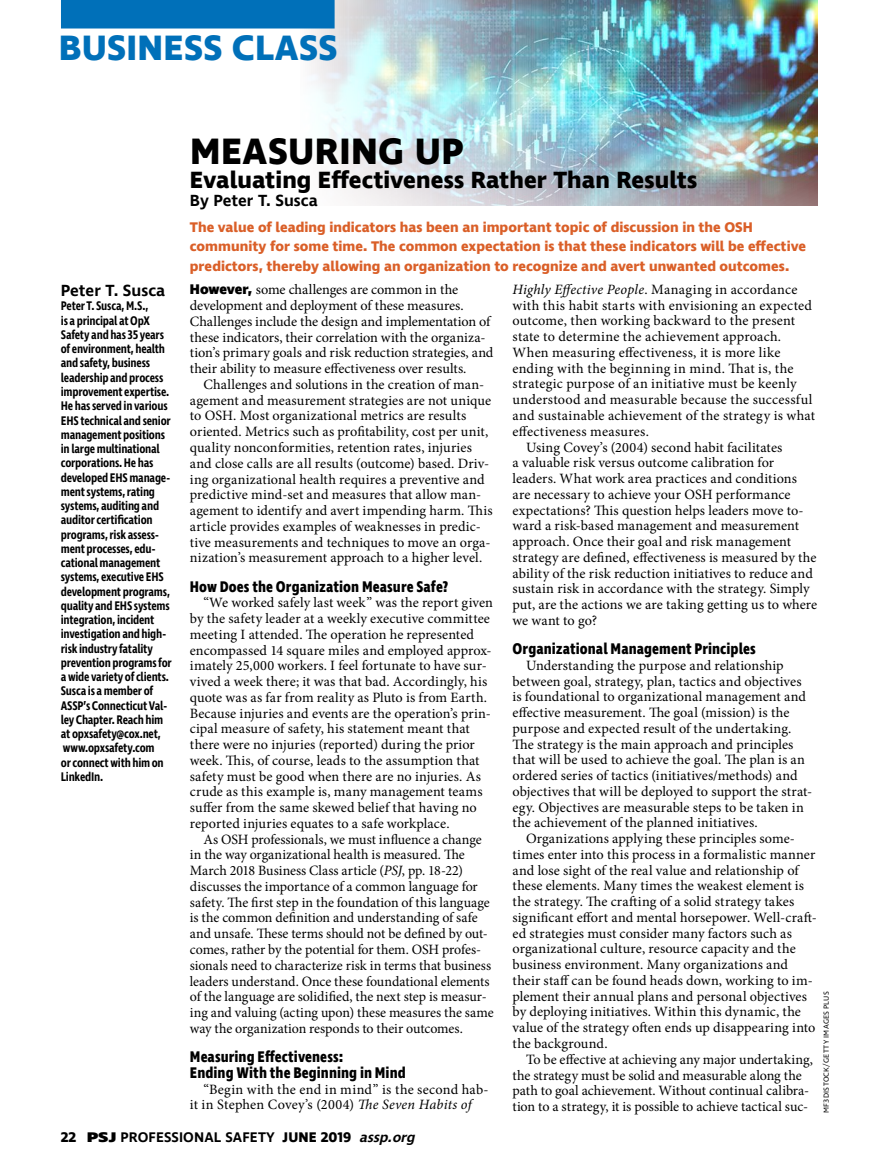
<style>
.page{position:relative;width:878px;height:1175px;background:#fff}
.page>*{position:absolute;margin:0;border:0;box-sizing:border-box;transform-origin:0 0}
.t1{font:700 37.5px "Ingra";letter-spacing:.01em;color:#000}
.t2{font:700 36px "Ingra";letter-spacing:.01em;color:#0070b9}
.t3{font:700 24px "Ingra";color:#000}
.t4{font:600 16.5px "Ingra";letter-spacing:.005em;color:#000}
.t5{font:700 15.75px/15.8px "Ingra Cd";letter-spacing:.005em;color:#000}
.t6{font:14.25px/15.8px "Minion Pro";letter-spacing:.005em;color:#000}
.t7{font:700 14.25px/19.5px "Ingra";color:#da5f28}
.t8{font:italic 14.25px "Minion Pro";letter-spacing:.015em;color:#000}
.t9{font:600 14.25px "Ingra";letter-spacing:.01em;color:#000}
.t10{font:14.25px "Minion Pro";letter-spacing:.03em;color:#000}
.t11{font:600 12.75px/14.2px "Ingra Cd";letter-spacing:-.02em;color:#000}
.t12{font:7.5px "Ingra";letter-spacing:.035em;color:#000}
.s1{font-family:"Ingra";font-weight:800}
.s2{font-style:italic}
.s3{font-style:normal}
.s4{font-weight:700}
.s5{font-weight:800}
</style>
<div class="page">
<img style="left:301px;top:0;width:516px;height:206px">
<div style="left:61px;top:0;width:273px;height:28px;background:#0070b9"></div>
<h2 class="t2" style="left:59px;top:25px;width:280px">BUSINESS CLASS</h2>
<h1 class="t1" style="left:190px;top:127px;width:274px">MEASURING UP</h1>
<h3 class="t3" style="left:190px;top:165px;width:509px">Evaluating Effectiveness Rather Than Results</h3>
<p class="t4" style="left:190px;top:190px;width:130px">By Peter T. Susca</p>
<p class="t4" style="left:61px;top:280px;width:106px">Peter T. Susca</p>
<p class="t11" style="left:61px;top:300px;width:112px">Peter T. Susca, M.S.,<br>is a principal at OpX<br>Safety and has 35 years of environment, health and safety, business leadership and process improvement expertise.<br>He has served in various<br>EHS technical and senior management positions in large multinational corporations. He has developed EHS manage&shy;ment systems, rating systems, auditing and auditor certification programs, risk assess&shy;ment processes, edu&shy;cational management systems, executive EHS development programs, quality and EHS systems integration, incident investigation and high&shy;risk industry fatality prevention programs for a wide variety of clients.<br>Susca is a member of<br>ASSP’s Connecticut Val&shy;ley Chapter. Reach him at opxsafety@cox.net, www.opxsafety.com<br>or connect with him on<br>LinkedIn.</p>
<p class="t7" style="left:190px;top:218px;width:617px">The value of leading indicators has been an important topic of discussion in the OSH community for some time. The common expectation is that these indicators will be effective predictors, thereby allowing an organization to recognize and avert unwanted outcomes.</p>
<p class="t6" style="left:190px;top:282px;width:305px"><span class="s1">However,</span> some challenges are common in the development and deployment of these measures.<br>Challenges include the design and implementation of these indicators, their correlation with the organiza&shy;tion’s primary goals and risk reduction strategies, and their ability to measure effectiveness over results.</p>
<p class="t6" style="left:190px;top:376px;width:304px;text-indent:13px">Challenges and solutions in the creation of man&shy;agement and measurement strategies are not unique to OSH. Most organizational metrics are results oriented. Metrics such as profitability, cost per unit, quality nonconformities, retention rates, injuries and close calls are all results (outcome) based. Driv&shy;ing organizational health requires a preventive and predictive mind-set and measures that allow man&shy;agement to identify and avert impending harm. This article provides examples of weaknesses in predic&shy;tive measurements and techniques to move an orga&shy;nization’s measurement approach to a higher level.</p>
<p class="t5" style="left:190px;top:579px;width:260px">How Does the Organization Measure Safe?</p>
<p class="t6" style="left:190px;top:595px;width:304px;text-indent:13px">“We worked safely last week” was the report given by the safety leader at a weekly executive committee meeting I attended. The operation he represented encompassed 14 square miles and employed approx&shy;imately 25,000 workers. I feel fortunate to have sur&shy;vived a week there; it was that bad. Accordingly, his quote was as far from reality as Pluto is from Earth.<br>Because injuries and events are the operation’s prin&shy;cipal measure of safety, his statement meant that there were no injuries (reported) during the prior week. This, of course, leads to the assumption that safety must be good when there are no injuries. As crude as this example is, many management teams suffer from the same skewed belief that having no reported injuries equates to a safe workplace.</p>
<p class="t6" style="left:190px;top:831px;width:305px;text-indent:14px">As OSH professionals, we must influence a change in the way organizational health is measured. The March 2018 Business Class article (<span class="s2">PSJ</span>, pp. 18-22) discusses the importance of a common language for safety. The first step in the foundation of this language is the common definition and understanding of safe and unsafe. These terms should not be defined by out&shy;comes, rather by the potential for them. OSH profes&shy;sionals need to characterize risk in terms that business leaders understand. Once these foundational elements of the language are solidified, the next step is measur&shy;ing and valuing (acting upon) these measures the same way the organization responds to their outcomes.</p>
<p class="t5" style="left:190px;top:1049px;width:217px">Measuring Effectiveness:<br>Ending With the Beginning in Mind</p>
<p class="t6" style="left:190px;top:1081px;width:300px;text-indent:14px">“Begin with the end in mind” is the second hab&shy;it in Stephen Covey’s (2004) <span class="s2">The Seven Habits of</span></p>
<p class="t8" style="left:512px;top:280px;width:286px">Highly Effective People<span class="s3">. Managing in accordance</span></p>
<p class="t6" style="left:512px;top:297px;width:301px">with this habit starts with envisioning an expected</p>
<p class="t6" style="left:512px;top:313px;width:284px">outcome, then working backward to the present</p>
<p class="t6" style="left:512px;top:329px;width:270px">state to determine the achievement approach.</p>
<p class="t6" style="left:512px;top:344px;width:269px">When measuring effectiveness, it is more like</p>
<p class="t10" style="left:512px;top:358px;width:282px">ending with the beginning in mind. That is, the</p>
<p class="t6" style="left:512px;top:376px;width:285px">strategic purpose of an initiative must be keenly</p>
<p class="t6" style="left:512px;top:392px;width:301px">understood and measurable because the successful</p>
<p class="t6" style="left:512px;top:407px;width:304px">and sustainable achievement of the strategy is what</p>
<p class="t6" style="left:512px;top:423px;width:138px">effectiveness measures.</p>
<p class="t6" style="left:526px;top:439px;width:258px">Using Covey’s (2004) second habit facilitates</p>
<p class="t6" style="left:512px;top:455px;width:263px">a valuable risk versus outcome calibration for</p>
<p class="t6" style="left:512px;top:470px;width:286px">leaders. What work area practices and conditions</p>
<p class="t6" style="left:512px;top:486px;width:279px">are necessary to achieve your OSH performance</p>
<p class="t6" style="left:512px;top:502px;width:292px">expectations? This question helps leaders move to-</p>
<p class="t6" style="left:512px;top:518px;width:288px">ward a risk-based management and measurement</p>
<p class="t6" style="left:512px;top:533px;width:280px">approach. Once their goal and risk management</p>
<p class="t6" style="left:512px;top:549px;width:305px">strategy are defined, effectiveness is measured by the</p>
<p class="t6" style="left:512px;top:565px;width:302px">ability of the risk reduction initiatives to reduce and</p>
<p class="t6" style="left:512px;top:581px;width:299px">sustain risk in accordance with the strategy. Simply</p>
<p class="t6" style="left:512px;top:596px;width:306px">put, are the actions we are taking getting us to where</p>
<p class="t6" style="left:512px;top:612px;width:86px">we want to go?</p>
<p class="t5" style="left:512px;top:641px;width:245px">Organizational Management Principles</p>
<p class="t6" style="left:512px;top:657px;width:301px;text-indent:13px">Understanding the purpose and relationship between goal, strategy, plan, tactics and objectives is foundational to organizational management and effective measurement. The goal (mission) is the purpose and expected result of the undertaking.<br>The strategy is the main approach and principles that will be used to achieve the goal. The plan is an ordered series of tactics (initiatives/methods) and objectives that will be deployed to support the strat&shy;egy. Objectives are measurable steps to be taken in the achievement of the planned initiatives.</p>
<p class="t6" style="left:512px;top:830px;width:306px;text-indent:13px">Organizations applying these principles some&shy;times enter into this process in a formalistic manner and lose sight of the real value and relationship of these elements. Many times the weakest element is the strategy. The crafting of a solid strategy takes significant effort and mental horsepower. Well-craft&shy;ed strategies must consider many factors such as organizational culture, resource capacity and the business environment. Many organizations and their staff can be found heads down, working to im&shy;plement their annual plans and personal objectives by deploying initiatives. Within this dynamic, the value of the strategy often ends up disappearing into the background.</p>
<p class="t6" style="left:512px;top:1051px;width:302px;text-indent:14px">To be effective at achieving any major undertaking, the strategy must be solid and measurable along the path to goal achievement. Without continual calibra&shy;tion to a strategy, it is possible to achieve tactical suc-</p>
<p class="t12" style="left:821px;top:1112px;width:123px;rotate:-90deg">MF3DISTOCK/GETTY IMAGES PLUS</p>
<p class="t9" style="left:61px;top:1128px;width:359px"><span class="s4">22</span> <span class="s5">PSJ</span> PROFESSIONAL SAFETY <span class="s4">JUNE 2019</span> <span class="s2">assp.org</span></p>
</div>
